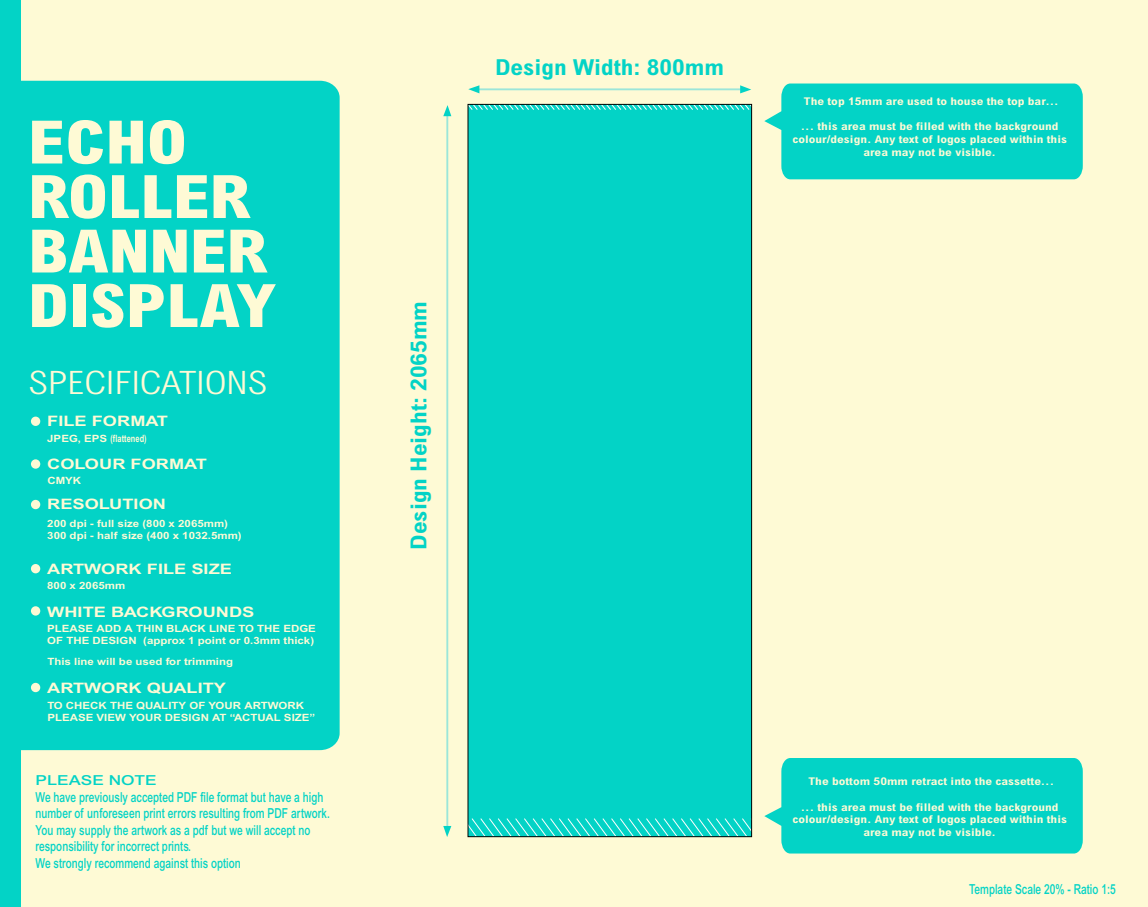
<style>
.page{position:relative;width:1148px;height:907px;background:#fff}
.page>*{position:absolute;margin:0;border:0;box-sizing:border-box;transform-origin:0 0}
.t1{font:800 condensed 59.69px/54.4px "Arial";color:#fefad5;scale:1.23 1}
.t2{font:300 condensed 32.25px "Arial";letter-spacing:-.01em;color:#fefad5;scale:1.23 1}
.t3{font:700 condensed 22px "Arial";color:#03d3c6;scale:1.15 1}
.t4{font:700 14.38px "Arial";color:#fefad5;scale:1.27 1}
.t5{font:500 13.75px/16.5px "Arial";color:#03d3c6;scale:1.26 1}
.t6{font:500 13.75px "Arial";color:#03d3c6;scale:.75 1}
.t7{font:700 condensed 10.62px/12.8px "Arial";color:#fefad5;text-align:center;scale:1.27 1}
.t8{font:700 10px/12px "Arial";color:#fefad5;scale:1.15 1}
</style>
<div class="page">
<div style="left:0;top:0;width:1147px;height:906px;background:#fefad5"></div>
<div style="left:0;top:0;width:21px;height:906px;background:#03d3c6"></div>
<div style="left:21px;top:81px;width:318px;height:669px;background:#03d3c6"></div>
<div style="left:31px;top:564px;width:9px;height:9px;background:#fefad5;border-radius:50%"></div>
<div style="left:31px;top:459px;width:9px;height:9px;background:#fefad5;border-radius:50%"></div>
<div style="left:31px;top:499px;width:9px;height:10px;background:#fefad5;border-radius:50%"></div>
<div style="left:31px;top:416px;width:9px;height:10px;background:#fefad5;border-radius:50%"></div>
<div style="left:31px;top:606px;width:9px;height:9px;background:#fefad5;border-radius:50%"></div>
<div style="left:31px;top:682px;width:9px;height:10px;background:#fefad5;border-radius:50%"></div>
<div style="left:764px;top:758px;width:318px;height:95px;background:#03d3c6"></div>
<div style="left:764px;top:83px;width:318px;height:96px;background:#03d3c6"></div>
<div style="left:468px;top:104px;width:283px;height:732px;background:#03d3c6"></div>
<hr style="left:446px;top:113px;width:2px;height:714px;background:#9be6d9">
<svg style="left:443px;top:105px;width:8px;height:11px"></svg>
<svg style="left:443px;top:825px;width:8px;height:11px"></svg>
<hr style="left:477px;top:88px;width:266px;height:2px;background:#9be6d9">
<svg style="left:740px;top:85px;width:11px;height:8px"></svg>
<svg style="left:468px;top:85px;width:11px;height:8px"></svg>
<svg style="left:470px;top:106px;width:279px;height:4px"></svg>
<svg style="left:470px;top:818px;width:279px;height:16px"></svg>
<h1 class="t1" style="left:28px;top:114px;width:203px">ECHO<br>ROLLER<br>BANNER<br>DISPLAY</h1>
<h2 class="t2" style="left:28px;top:364px;width:196px">SPECIFICATIONS</h2>
<h3 class="t4" style="left:47px;top:412px;width:97px">FILE FORMAT</h3>
<p class="t8" style="left:47px;top:432px;width:88px">JPEG, EPS (flattened)</p>
<h3 class="t4" style="left:47px;top:455px;width:127px">COLOUR FORMAT</h3>
<h3 class="t4" style="left:47px;top:495px;width:95px">RESOLUTION</h3>
<p class="t8" style="left:47px;top:474px;width:31px">CMYK</p>
<p class="t8" style="left:47px;top:517px;width:171px">200 dpi - full size (800 x 2065mm)<br>300 dpi - half size (400 x 1032.5mm)</p>
<h3 class="t4" style="left:47px;top:560px;width:147px">ARTWORK FILE SIZE</h3>
<p class="t8" style="left:47px;top:579px;width:69px">800 x 2065mm</p>
<h3 class="t4" style="left:47px;top:603px;width:165px">WHITE BACKGROUNDS</h3>
<p class="t8" style="left:47px;top:622px;width:235px">PLEASE ADD A THIN BLACK LINE TO THE EDGE<br>OF THE DESIGN (approx 1 point or 0.3mm thick)</p>
<p class="t8" style="left:47px;top:655px;width:163px">This line will be used for trimming</p>
<h3 class="t4" style="left:47px;top:679px;width:142px">ARTWORK QUALITY</h3>
<p class="t8" style="left:47px;top:699px;width:234px">TO CHECK THE QUALITY OF YOUR ARTWORK<br>PLEASE VIEW YOUR DESIGN AT “ACTUAL SIZE”</p>
<p class="t5" style="left:35px;top:771px;width:235px">PLEASE NOTE<br>We have previously accepted PDF file format but have a high number of unforeseen print errors resulting from PDF artwork.<br>You may supply the artwork as a pdf but we will accept no responsibility for incorrect prints.<br>We strongly recommend against this option</p>
<h3 class="t3" style="left:495px;top:54px;width:201px">Design Width: 800mm</h3>
<h3 class="t3" style="left:406px;top:549px;width:218px;rotate:-90deg">Design Height: 2065mm</h3>
<p class="t7" style="left:804px;top:95px;width:202px">The top 15mm are used to house the top bar...</p>
<p class="t7" style="left:792px;top:120px;width:218px">... this area must be filled with the background colour/design. Any text of logos placed within this area may not be visible.</p>
<p class="t7" style="left:808px;top:774px;width:195px">The bottom 50mm retract into the cassette...</p>
<p class="t7" style="left:792px;top:800px;width:218px">... this area must be filled with the background colour/design. Any text of logos placed within this area may not be visible.</p>
<p class="t6" style="left:969px;top:880px;width:197px">Template Scale 20% - Ratio 1:5</p>
</div>
